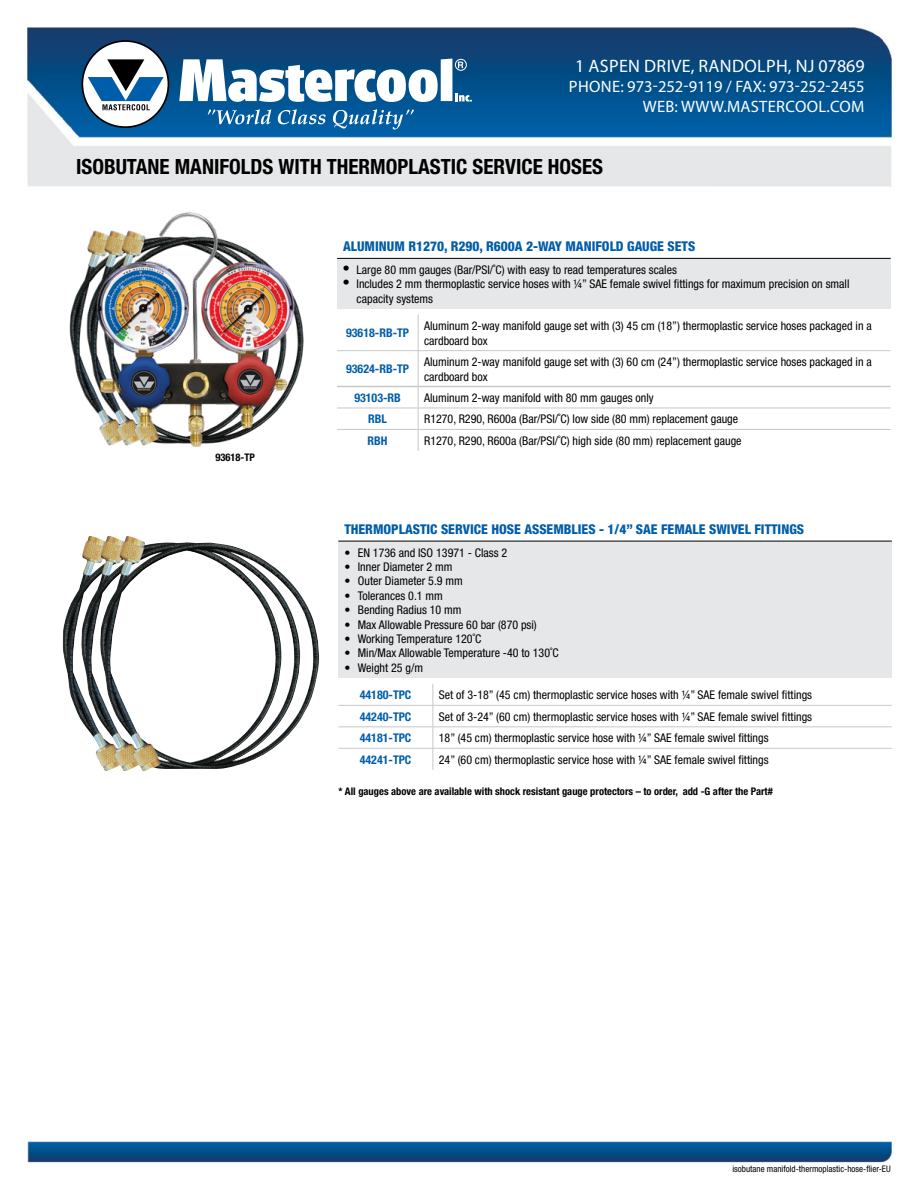
<style>
.page{position:relative;width:918px;height:1188px;background:#fff}
.page>*{position:absolute;margin:0;border:0;box-sizing:border-box;transform-origin:0 0}
.t1{font:700 condensed 21px "Helvetica Neue";color:#000}
.t2{font:18px "Myriad Pro";letter-spacing:.02em;color:#fff}
.t3{font:16.5px/19.8px "Myriad Pro";letter-spacing:.005em;color:#fff;text-align:right}
.t4{font:800 condensed 13.5px "Helvetica Neue";color:#005daa}
.t5{font:condensed 12px/14.4px "Helvetica Neue";color:#000}
.t6{font:700 condensed 12px "Helvetica Neue";color:#005daa}
.t7{font:700 condensed 10.5px "Helvetica Neue";color:#000}
.t8{font:condensed 9px "Helvetica Neue LT Std";color:#000}
.s1{font-family:"Times";font-stretch:normal;font-size:18px}
</style>
<div class="page">
<img style="left:24px;top:27px;width:868px;height:1136px">
<div style="left:82px;top:41px;width:86px;height:86px;background:#fff;border-radius:50%"></div>
<div style="left:82px;top:40px;width:87px;height:88px;border:2px solid #000;border-radius:50%"></div>
<svg style="left:88px;top:59px;width:76px;height:51px"></svg>
<svg style="left:208px;top:109px;width:63px;height:15px"></svg>
<svg style="left:278px;top:109px;width:48px;height:15px"></svg>
<svg style="left:333px;top:109px;width:81px;height:21px;background:#367eb3"></svg>
<svg style="left:179px;top:59px;width:293px;height:44px"></svg>
<div style="left:455px;top:59px;width:12px;height:12px;border:1px solid #fff;border-radius:50%"></div>
<img style="left:32px;top:181px;width:304px;height:304px">
<div style="left:337px;top:258px;width:554px;height:51px;background:#e6e7e8"></div>
<hr style="left:337px;top:258px;width:554px;height:1px;background:#000">
<svg style="left:337px;top:315px;width:554px;height:136px"></svg>
<hr style="left:337px;top:386px;width:81px;height:1px;background:#c7c8ca">
<hr style="left:418px;top:386px;width:473px;height:1px;background:#c7c8ca">
<hr style="left:337px;top:350px;width:81px;height:1px;background:#c7c8ca">
<hr style="left:418px;top:350px;width:473px;height:1px;background:#c7c8ca">
<hr style="left:418px;top:315px;width:1px;height:35px;background:#c7c8ca">
<hr style="left:418px;top:351px;width:1px;height:36px;background:#c7c8ca">
<hr style="left:337px;top:408px;width:81px;height:1px;background:#c7c8ca">
<hr style="left:418px;top:408px;width:473px;height:1px;background:#c7c8ca">
<hr style="left:337px;top:429px;width:81px;height:1px;background:#c7c8ca">
<hr style="left:418px;top:429px;width:473px;height:1px;background:#c7c8ca">
<svg style="left:418px;top:387px;width:1px;height:64px"></svg>
<img style="left:63px;top:536px;width:257px;height:236px">
<div style="left:338px;top:541px;width:554px;height:137px;background:#e6e7e8"></div>
<hr style="left:338px;top:541px;width:554px;height:1px;background:#000">
<svg style="left:338px;top:684px;width:554px;height:86px"></svg>
<svg style="left:433px;top:684px;width:1px;height:86px"></svg>
<hr style="left:338px;top:705px;width:95px;height:1px;background:#c7c8ca">
<hr style="left:433px;top:705px;width:459px;height:1px;background:#c7c8ca">
<hr style="left:338px;top:727px;width:95px;height:1px;background:#c7c8ca">
<hr style="left:433px;top:727px;width:459px;height:1px;background:#c7c8ca">
<hr style="left:338px;top:748px;width:95px;height:1px;background:#c7c8ca">
<hr style="left:433px;top:748px;width:459px;height:1px;background:#c7c8ca">
<h2 class="t2" style="left:575px;top:55px;width:291px">1 ASPEN DRIVE, RANDOLPH, NJ 07869</h2>
<h3 class="t3" style="left:569px;top:76px;width:297px">PHONE: 973-252-9119 / FAX: 973-252-2455<br>WEB: WWW.MASTERCOOL.COM</h3>
<h1 class="t1" style="left:76px;top:154px;width:529px">ISOBUTANE MANIFOLDS WITH THERMOPLASTIC SERVICE HOSES</h1>
<p class="t7" style="left:215px;top:451px;width:41px">93618-TP</p>
<p class="t4" style="left:343px;top:238px;width:354px">ALUMINUM R1270, R290, R600A 2-WAY MANIFOLD GAUGE SETS</p>
<p class="t5" style="left:343px;top:262px;width:335px"><span class="s1">•</span> Large 80 mm gauges (Bar/PSI/˚C) with easy to read temperatures scales</p>
<p class="t5" style="left:357px;top:277px;width:494px;text-indent:-14px"><span class="s1">•</span> Includes 2 mm thermoplastic service hoses with ¼” SAE female swivel fittings for maximum precision on small capacity systems</p>
<p class="t6" style="left:346px;top:326px;width:65px">93618-RB-TP</p>
<p class="t5" style="left:424px;top:319px;width:449px">Aluminum 2-way manifold gauge set with (3) 45 cm (18”) thermoplastic service hoses packaged in a cardboard box</p>
<p class="t6" style="left:346px;top:362px;width:65px">93624-RB-TP</p>
<p class="t5" style="left:424px;top:355px;width:449px">Aluminum 2-way manifold gauge set with (3) 60 cm (24”) thermoplastic service hoses packaged in a cardboard box</p>
<p class="t6" style="left:354px;top:390px;width:48px">93103-RB</p>
<p class="t5" style="left:424px;top:390px;width:231px">Aluminum 2-way manifold with 80 mm gauges only</p>
<p class="t6" style="left:368px;top:412px;width:20px">RBL</p>
<p class="t5" style="left:424px;top:412px;width:316px">R1270, R290, R600a (Bar/PSI/˚C) low side (80 mm) replacement gauge</p>
<p class="t6" style="left:368px;top:433px;width:22px">RBH</p>
<p class="t5" style="left:424px;top:433px;width:319px">R1270, R290, R600a (Bar/PSI/˚C) high side (80 mm) replacement gauge</p>
<p class="t4" style="left:344px;top:521px;width:461px">THERMOPLASTIC SERVICE HOSE ASSEMBLIES - 1/4” SAE FEMALE SWIVEL FITTINGS</p>
<p class="t5" style="left:344px;top:545px;width:165px">• EN 1736 and ISO 13971 - Class 2</p>
<p class="t5" style="left:344px;top:559px;width:110px">• Inner Diameter 2 mm</p>
<p class="t5" style="left:344px;top:574px;width:120px">• Outer Diameter 5.9 mm</p>
<p class="t5" style="left:344px;top:588px;width:100px">• Tolerances 0.1 mm</p>
<p class="t5" style="left:344px;top:603px;width:119px">• Bending Radius 10 mm</p>
<p class="t5" style="left:344px;top:617px;width:194px">• Max Allowable Pressure 60 bar (870 psi)</p>
<p class="t5" style="left:344px;top:631px;width:139px">• Working Temperature 120˚C</p>
<p class="t5" style="left:344px;top:646px;width:216px">• Min/Max Allowable Temperature -40 to 130˚C</p>
<p class="t5" style="left:344px;top:660px;width:80px">• Weight 25 g/m</p>
<p class="t6" style="left:360px;top:688px;width:53px">44180-TPC</p>
<p class="t5" style="left:439px;top:688px;width:375px">Set of 3-18” (45 cm) thermoplastic service hoses with ¼” SAE female swivel fittings</p>
<p class="t6" style="left:360px;top:709px;width:53px">44240-TPC</p>
<p class="t5" style="left:439px;top:709px;width:375px">Set of 3-24” (60 cm) thermoplastic service hoses with ¼” SAE female swivel fittings</p>
<p class="t6" style="left:360px;top:731px;width:53px">44181-TPC</p>
<p class="t5" style="left:439px;top:731px;width:331px">18” (45 cm) thermoplastic service hose with ¼” SAE female swivel fittings</p>
<p class="t6" style="left:360px;top:752px;width:53px">44241-TPC</p>
<p class="t5" style="left:439px;top:752px;width:331px">24” (60 cm) thermoplastic service hose with ¼” SAE female swivel fittings</p>
<p class="t7" style="left:338px;top:785px;width:436px">* All gauges above are available with shock resistant gauge protectors – to order, add -G after the Part#</p>
<p class="t8" style="left:732px;top:1164px;width:160px">isobutane manifold-thermoplastic-hose-flier-EU</p>
</div>
